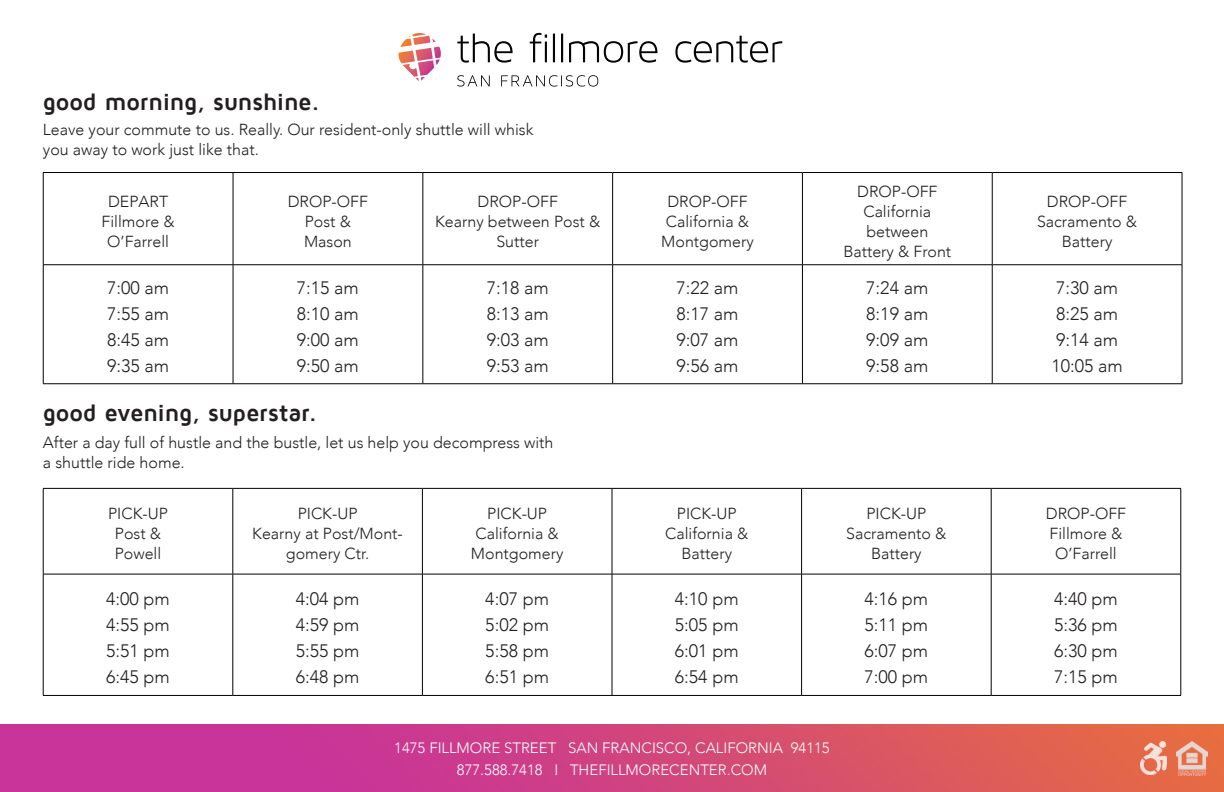
<style>
.page{position:relative;width:1224px;height:792px;background:#fff}
.page>*{position:absolute;margin:0;border:0;box-sizing:border-box;transform-origin:0 0}
.t1{font:700 24px "Maven Pro";letter-spacing:-.015em;color:#231f20}
.t2{font:300 18px/26px "Avenir";color:#231f20;text-align:justify}
.t3{font:300 16px/20px "Avenir";color:#231f20;text-align:center}
.t4{font:300 15px/22px "Avenir";color:#fff;text-align:center}
</style>
<div class="page">
<svg style="left:457px;top:33px;width:325px;height:30px"></svg>
<svg style="left:457px;top:75px;width:141px;height:11px"></svg>
<svg style="left:399px;top:33px;width:42px;height:48px"></svg>
<svg style="left:44px;top:265px;width:1138px;height:118px"></svg>
<hr style="left:43px;top:172px;width:190px;height:1px;background:#000">
<hr style="left:43px;top:173px;width:1px;height:91px;background:#000">
<hr style="left:233px;top:172px;width:190px;height:1px;background:#000">
<hr style="left:233px;top:173px;width:1px;height:91px;background:#000">
<hr style="left:423px;top:172px;width:190px;height:1px;background:#000">
<hr style="left:422px;top:173px;width:1px;height:91px;background:#000">
<hr style="left:613px;top:172px;width:189px;height:1px;background:#000">
<hr style="left:612px;top:173px;width:1px;height:91px;background:#000">
<hr style="left:802px;top:172px;width:190px;height:1px;background:#000">
<hr style="left:802px;top:173px;width:1px;height:91px;background:#000">
<hr style="left:992px;top:172px;width:190px;height:1px;background:#000">
<hr style="left:992px;top:173px;width:1px;height:91px;background:#000">
<hr style="left:1182px;top:173px;width:1px;height:91px;background:#000">
<hr style="left:43px;top:264px;width:190px;height:1px;background:#000">
<hr style="left:43px;top:265px;width:1px;height:119px;background:#000">
<hr style="left:233px;top:264px;width:190px;height:1px;background:#000">
<hr style="left:233px;top:265px;width:1px;height:119px;background:#000">
<hr style="left:423px;top:264px;width:190px;height:1px;background:#000">
<hr style="left:422px;top:265px;width:1px;height:119px;background:#000">
<hr style="left:613px;top:264px;width:189px;height:1px;background:#000">
<hr style="left:612px;top:265px;width:1px;height:119px;background:#000">
<hr style="left:802px;top:264px;width:190px;height:1px;background:#000">
<hr style="left:802px;top:265px;width:1px;height:119px;background:#000">
<hr style="left:992px;top:264px;width:190px;height:1px;background:#000">
<hr style="left:992px;top:265px;width:1px;height:119px;background:#000">
<hr style="left:1182px;top:265px;width:1px;height:119px;background:#000">
<hr style="left:43px;top:383px;width:190px;height:1px;background:#000">
<hr style="left:233px;top:383px;width:190px;height:1px;background:#000">
<hr style="left:423px;top:383px;width:190px;height:1px;background:#000">
<hr style="left:613px;top:383px;width:189px;height:1px;background:#000">
<hr style="left:802px;top:383px;width:190px;height:1px;background:#000">
<hr style="left:992px;top:383px;width:190px;height:1px;background:#000">
<svg style="left:44px;top:575px;width:1136px;height:120px"></svg>
<hr style="left:43px;top:488px;width:190px;height:1px;background:#000">
<hr style="left:43px;top:489px;width:1px;height:85px;background:#000">
<hr style="left:233px;top:488px;width:189px;height:1px;background:#000">
<hr style="left:232px;top:489px;width:1px;height:85px;background:#000">
<hr style="left:422px;top:488px;width:190px;height:1px;background:#000">
<hr style="left:422px;top:489px;width:1px;height:85px;background:#000">
<hr style="left:612px;top:488px;width:190px;height:1px;background:#000">
<hr style="left:612px;top:489px;width:1px;height:85px;background:#000">
<hr style="left:802px;top:488px;width:189px;height:1px;background:#000">
<hr style="left:801px;top:489px;width:1px;height:85px;background:#000">
<hr style="left:991px;top:488px;width:190px;height:1px;background:#000">
<hr style="left:991px;top:489px;width:1px;height:85px;background:#000">
<hr style="left:1180px;top:489px;width:1px;height:85px;background:#000">
<hr style="left:43px;top:574px;width:190px;height:1px;background:#000">
<hr style="left:43px;top:574px;width:1px;height:121px;background:#000">
<hr style="left:233px;top:574px;width:189px;height:1px;background:#000">
<hr style="left:232px;top:574px;width:1px;height:121px;background:#000">
<hr style="left:422px;top:574px;width:190px;height:1px;background:#000">
<hr style="left:422px;top:574px;width:1px;height:121px;background:#000">
<hr style="left:612px;top:574px;width:190px;height:1px;background:#000">
<hr style="left:612px;top:574px;width:1px;height:121px;background:#000">
<hr style="left:802px;top:574px;width:189px;height:1px;background:#000">
<hr style="left:801px;top:574px;width:1px;height:121px;background:#000">
<hr style="left:991px;top:574px;width:190px;height:1px;background:#000">
<hr style="left:991px;top:574px;width:1px;height:121px;background:#000">
<hr style="left:1180px;top:574px;width:1px;height:121px;background:#000">
<hr style="left:43px;top:695px;width:190px;height:1px;background:#000">
<hr style="left:233px;top:695px;width:189px;height:1px;background:#000">
<hr style="left:422px;top:695px;width:190px;height:1px;background:#000">
<hr style="left:612px;top:695px;width:190px;height:1px;background:#000">
<hr style="left:802px;top:695px;width:189px;height:1px;background:#000">
<hr style="left:991px;top:695px;width:190px;height:1px;background:#000">
<img style="left:0;top:724px;width:1224px;height:68px">
<img style="left:1140px;top:741px;width:27px;height:34px">
<img style="left:1176px;top:741px;width:32px;height:34px">
<p class="t1" style="left:43px;top:89px;width:279px">good morning, sunshine.</p>
<p class="t3" style="left:43px;top:120px;width:492px;text-align:left">Leave your commute to us. Really. Our resident-only shuttle will whisk you away to work just like that.</p>
<p class="t3" style="left:102px;top:191px;width:75px">DEPART<br>Fillmore &amp;<br>O’Farrell</p>
<p class="t3" style="left:288px;top:191px;width:82px">DROP-OFF<br>Post &amp;<br>Mason</p>
<p class="t3" style="left:435px;top:191px;width:167px">DROP-OFF<br>Kearny between Post &amp;<br>Sutter</p>
<p class="t3" style="left:661px;top:191px;width:94px">DROP-OFF<br>California &amp;<br>Montgomery</p>
<p class="t3" style="left:843px;top:181px;width:109px">DROP-OFF<br>California between<br>Battery &amp; Front</p>
<p class="t3" style="left:1037px;top:191px;width:102px">DROP-OFF<br>Sacramento &amp;<br>Battery</p>
<p class="t2" style="left:107px;top:275px;width:64px">7:00 am 7:55 am 8:45 am 9:35 am</p>
<p class="t2" style="left:297px;top:275px;width:64px">7:15 am 8:10 am 9:00 am 9:50 am</p>
<p class="t2" style="left:487px;top:275px;width:64px">7:18 am 8:13 am 9:03 am 9:53 am</p>
<p class="t2" style="left:676px;top:275px;width:64px">7:22 am 8:17 am 9:07 am 9:56 am</p>
<p class="t2" style="left:866px;top:275px;width:64px">7:24 am 8:19 am 9:09 am 9:58 am</p>
<p class="t2" style="left:1051px;top:275px;width:73px;text-align:left">7:30 am<br>8:25 am<br>9:14 am<br>10:05 am</p>
<p class="t1" style="left:43px;top:400px;width:276px">good evening, superstar.</p>
<p class="t3" style="left:43px;top:433px;width:512px;text-align:left">After a day full of hustle and the bustle, let us help you decompress with a shuttle ride home.</p>
<p class="t3" style="left:108px;top:504px;width:61px">PICK-UP<br>Post &amp;<br>Powell</p>
<p class="t3" style="left:252px;top:504px;width:152px">PICK-UP<br>Kearny at Post/Mont&shy;gomery Ctr.</p>
<p class="t3" style="left:471px;top:504px;width:94px">PICK-UP<br>California &amp;<br>Montgomery</p>
<p class="t3" style="left:665px;top:504px;width:85px">PICK-UP<br>California &amp;<br>Battery</p>
<p class="t3" style="left:846px;top:504px;width:102px">PICK-UP<br>Sacramento &amp;<br>Battery</p>
<p class="t3" style="left:1046px;top:504px;width:82px">DROP-OFF<br>Fillmore &amp;<br>O’Farrell</p>
<p class="t2" style="left:106px;top:586px;width:65px">4:00 pm 4:55 pm 5:51 pm 6:45 pm</p>
<p class="t2" style="left:296px;top:586px;width:65px">4:04 pm 4:59 pm 5:55 pm 6:48 pm</p>
<p class="t2" style="left:485px;top:586px;width:65px">4:07 pm 5:02 pm 5:58 pm 6:51 pm</p>
<p class="t2" style="left:675px;top:586px;width:65px">4:10 pm 5:05 pm 6:01 pm 6:54 pm</p>
<p class="t2" style="left:865px;top:586px;width:65px">4:16 pm 5:11 pm 6:07 pm 7:00 pm</p>
<p class="t2" style="left:1054px;top:586px;width:65px">4:40 pm 5:36 pm 6:30 pm 7:15 pm</p>
<p class="t4" style="left:394px;top:737px;width:437px">1475 FILLMORE STREET SAN FRANCISCO, CALIFORNIA 94115<br>877.588.7418 I THEFILLMORECENTER.COM</p>
</div>
